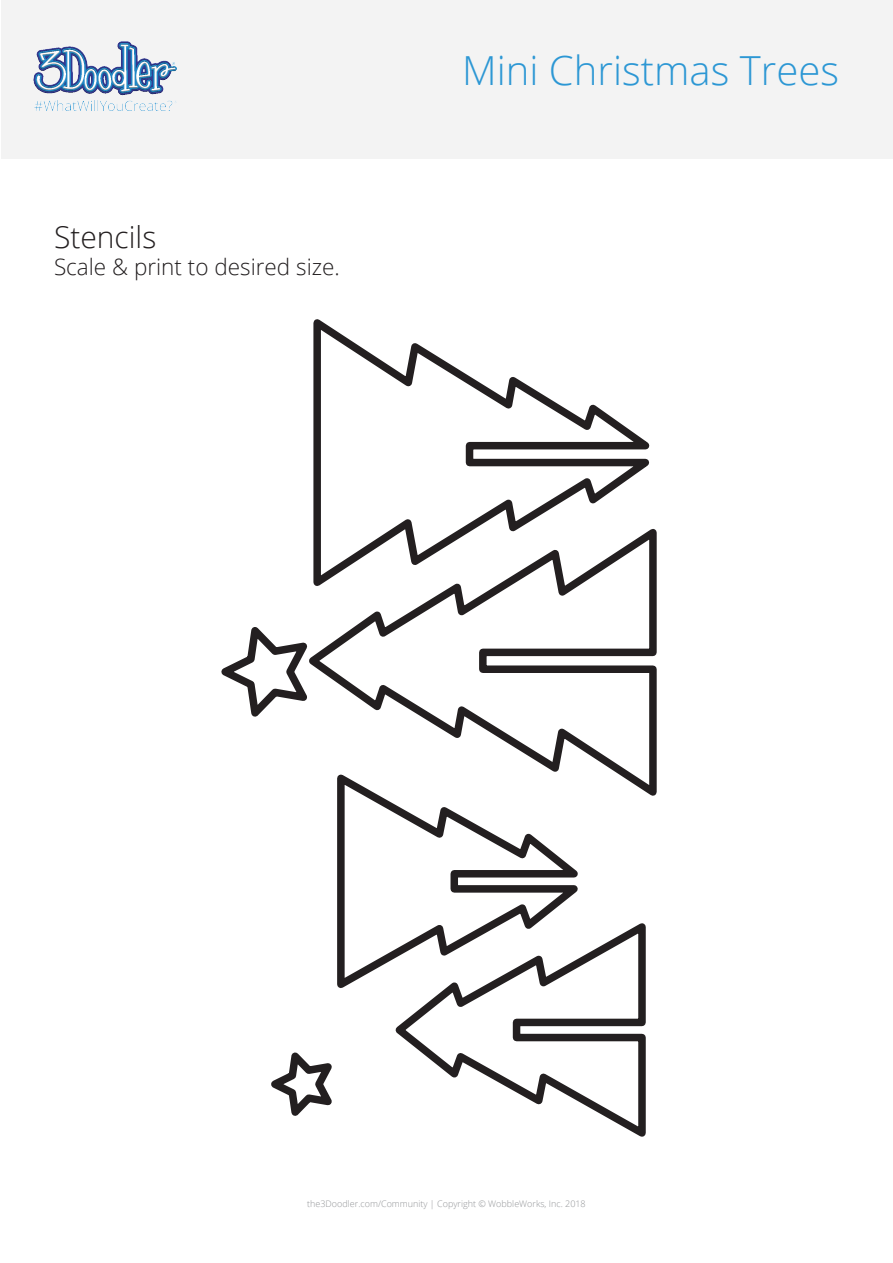
<style>
.page{position:relative;width:893px;height:1263px;background:#fff}
.page>*{position:absolute;margin:0;border:0;box-sizing:border-box;transform-origin:0 0}
.t1{font:300 40.05px "Open Sans";color:#2c97d4}
.t2{font:300 30px "Open Sans";color:#231f20}
.t3{font:300 22.5px "Open Sans";color:#231f20}
.t4{font:300 9px "Open Sans";color:#939598}
</style>
<div class="page">
<div style="left:1px;top:0;width:892px;height:159px;background:#f3f3f3"></div>
<img style="left:33px;top:41px;width:144px;height:70px">
<svg style="left:221px;top:319px;width:436px;height:818px"></svg>
<p class="t2" style="left:54px;top:217px;width:104px">Stencils</p>
<p class="t3" style="left:54px;top:252px;width:287px">Scale &amp; print to desired size.</p>
<p class="t1" style="left:462px;top:43px;width:378px">Mini Christmas Trees</p>
<p class="t4" style="left:307px;top:1197px;width:280px">the3Doodler.com/Community | Copyright © WobbleWorks, Inc. 2018</p>
</div>
